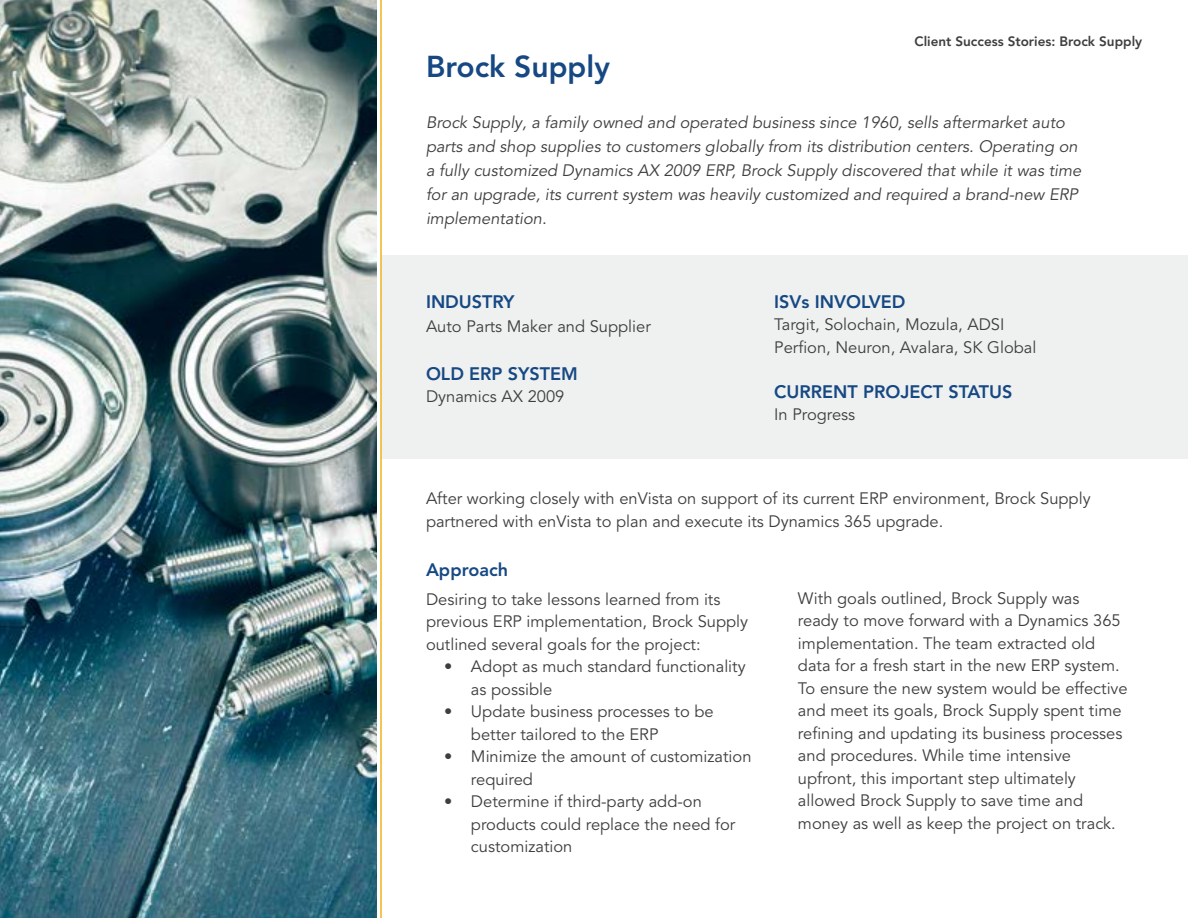
<style>
.page{position:relative;width:1188px;height:918px;background:#fff}
.page>*{position:absolute;margin:0;border:0;box-sizing:border-box;transform-origin:0 0}
.t1{font:800 30px "Avenir LT Pro";color:#164883}
.t2{font:800 18px "Avenir LT Pro";color:#164883}
.t3{font:16.5px/22.5px "Avenir LT Pro";color:#3e3e3e}
.t4{font:italic 16.5px/24px "Avenir LT Pro";color:#3e3e3e}
.t5{font:800 13.5px "Avenir LT Pro";color:#3e3e3e}
</style>
<div class="page">
<img style="left:0;top:0;width:376px;height:918px">
<div style="left:382px;top:256px;width:806px;height:203px;background:#eff0f0"></div>
<hr style="left:380px;top:0;width:2px;height:918px;background:#eeb31e">
<p class="t5" style="left:914px;top:34px;width:229px">Client Success Stories: Brock Supply</p>
<h1 class="t1" style="left:426px;top:48px;width:185px">Brock Supply</h1>
<p class="t4" style="left:426px;top:111px;width:657px">Brock Supply, a family owned and operated business since 1960, sells aftermarket auto parts and shop supplies to customers globally from its distribution centers. Operating on a fully customized Dynamics AX 2009 ERP, Brock Supply discovered that while it was time for an upgrade, its current system was heavily customized and required a brand-new ERP implementation.</p>
<p class="t2" style="left:426px;top:291px;width:90px">INDUSTRY</p>
<p class="t3" style="left:426px;top:315px;width:226px">Auto Parts Maker and Supplier</p>
<p class="t2" style="left:426px;top:363px;width:153px">OLD ERP SYSTEM</p>
<p class="t3" style="left:426px;top:386px;width:140px">Dynamics AX 2009</p>
<p class="t2" style="left:774px;top:291px;width:133px">ISVs INVOLVED</p>
<p class="t3" style="left:774px;top:314px;width:264px">Targit, Solochain, Mozula, ADSI<br>Perfion, Neuron, Avalara, SK Global</p>
<p class="t2" style="left:774px;top:381px;width:240px">CURRENT PROJECT STATUS</p>
<p class="t3" style="left:774px;top:404px;width:83px">In Progress</p>
<p class="t3" style="left:426px;top:488px;width:666px">After working closely with enVista on support of its current ERP environment, Brock Supply partnered with enVista to plan and execute its Dynamics 365 upgrade.</p>
<p class="t2" style="left:426px;top:559px;width:84px">Approach</p>
<p class="t3" style="left:426px;top:588px;width:324px">Desiring to take lessons learned from its previous ERP implementation, Brock Supply outlined several goals for the project:</p>
<p class="t3" style="left:471px;top:655px;width:276px;text-indent:-27px">• Adopt as much standard functionality as possible</p>
<p class="t3" style="left:471px;top:701px;width:244px;text-indent:-27px">• Update business processes to be better tailored to the ERP</p>
<p class="t3" style="left:471px;top:746px;width:282px;text-indent:-27px">• Minimize the amount of customization required</p>
<p class="t3" style="left:471px;top:791px;width:266px;text-indent:-27px">• Determine if third-party add-on products could replace the need for customization</p>
<p class="t3" style="left:798px;top:587px;width:331px">With goals outlined, Brock Supply was<br>ready to move forward with a Dynamics 365 implementation. The team extracted old data for a fresh start in the new ERP system.<br>To ensure the new system would be effective and meet its goals, Brock Supply spent time refining and updating its business processes and procedures. While time intensive upfront, this important step ultimately allowed Brock Supply to save time and money as well as keep the project on track.</p>
</div>
